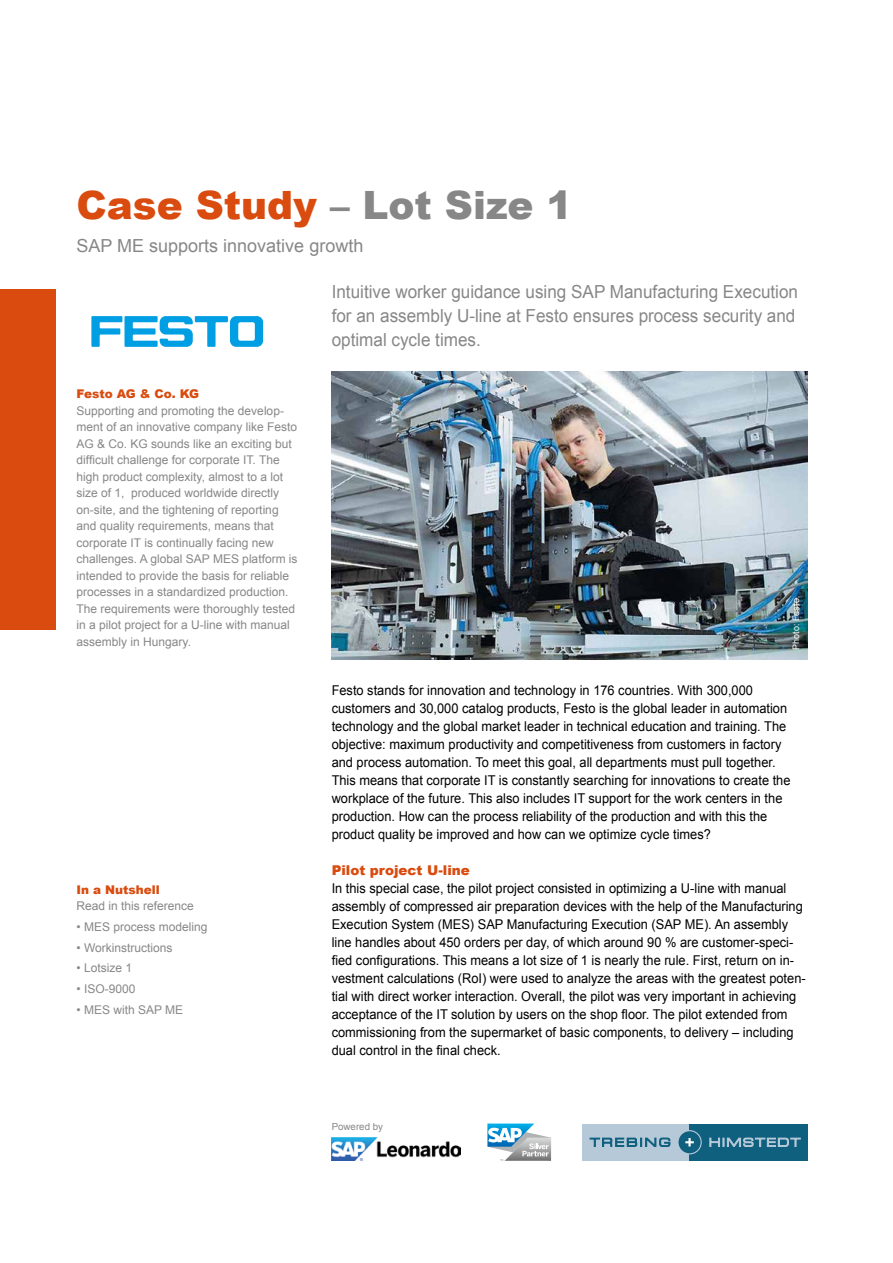
<style>
.page{position:relative;width:893px;height:1263px;background:#fff}
.page>*{position:absolute;margin:0;border:0;box-sizing:border-box;transform-origin:0 0}
.t1{font:900 39px "Arial";color:#d94b0e}
.t2{font:18px/24px "Arial";color:#868786;scale:.95 1}
.t3{font:18px "Arial";color:#868786}
.t4{font:13.5px/18px "Arial";color:#000;scale:.95 1}
.t5{font:900 13.5px "Arial";color:#d94b0e}
.t6{font:12px/16.5px "Arial";color:#868786}
.t7{font:900 12px "Arial";color:#d94b0e}
.t8{font:9.75px "Arial";color:#868786}
.t9{font:9px "Arial";letter-spacing:.01em;color:#fff}
.s1{color:#868786}
</style>
<div class="page">
<img style="left:332px;top:371px;width:476px;height:288px">
<div style="left:0;top:289px;width:55px;height:340px;background:#d94b0e"></div>
<svg style="left:91px;top:316px;width:172px;height:31px"></svg>
<div style="left:583px;top:1124px;width:225px;height:36px;background:#b6c9d9"></div>
<div style="left:690px;top:1124px;width:118px;height:36px;background:#0f5f7e"></div>
<svg style="left:677px;top:1130px;width:25px;height:24px"></svg>
<div style="left:678px;top:1131px;width:23px;height:22px;background:#0f5f7e;border-radius:50%"></div>
<svg style="left:685px;top:1138px;width:9px;height:8px"></svg>
<svg style="left:590px;top:1138px;width:80px;height:9px"></svg>
<svg style="left:710px;top:1138px;width:90px;height:9px"></svg>
<svg style="left:488px;top:1123px;width:63px;height:38px"></svg>
<img style="left:332px;top:1137px;width:128px;height:23px">
<h1 class="t1" style="left:77px;top:177px;width:497px">Case Study <span class="s1">– Lot Size 1</span></h1>
<h2 class="t3" style="left:77px;top:234px;width:288px">SAP ME supports innovative growth</h2>
<p class="t7" style="left:77px;top:385px;width:124px">Festo AG &amp; Co. KG</p>
<p class="t6" style="left:77px;top:402px;width:223px">Supporting and promoting the develop&shy;ment of an innovative company like Festo AG &amp; Co. KG sounds like an exciting but difficult challenge for corporate IT. The high product complexity, almost to a lot size of 1, produced worldwide directly on-site, and the tightening of reporting and quality requirements, means that corporate IT is continually facing new challenges. A global SAP MES platform is intended to provide the basis for reliable processes in a standardized production.<br>The requirements were thoroughly tested in a pilot project for a U-line with manual assembly in Hungary.</p>
<p class="t7" style="left:77px;top:880px;width:85px">In a Nutshell</p>
<p class="t6" style="left:77px;top:898px;width:119px">Read in this reference</p>
<p class="t6" style="left:77px;top:918px;width:132px">• MES process modeling</p>
<p class="t6" style="left:77px;top:939px;width:97px">• Workinstructions</p>
<p class="t6" style="left:77px;top:960px;width:57px">• Lotsize 1</p>
<p class="t6" style="left:77px;top:981px;width:60px">• ISO-9000</p>
<p class="t6" style="left:77px;top:1001px;width:108px">• MES with SAP ME</p>
<h2 class="t2" style="left:332px;top:280px;width:492px">Intuitive worker guidance using SAP Manufacturing Execution for an assembly U-line at Festo ensures process security and optimal cycle times.</h2>
<p class="t9" style="left:790px;top:650px;width:54px;rotate:-90deg">Photo: Festo</p>
<p class="t4" style="left:332px;top:682px;width:484px">Festo stands for innovation and technology in 176 countries. With 300,000 customers and 30,000 catalog products, Festo is the global leader in automation technology and the global market leader in technical education and training. The objective: maximum productivity and competitiveness from customers in factory and process automation. To meet this goal, all departments must pull together.<br>This means that corporate IT is constantly searching for innovations to create the workplace of the future. This also includes IT support for the work centers in the production. How can the process reliability of the production and with this the product quality be improved and how can we optimize cycle times?</p>
<p class="t5" style="left:332px;top:861px;width:140px">Pilot project U-line</p>
<p class="t4" style="left:332px;top:880px;width:501px">In this special case, the pilot project consisted in optimizing a U-line with manual assembly of compressed air preparation devices with the help of the Manufacturing Execution System (MES) SAP Manufacturing Execution (SAP ME). An assembly line handles about 450 orders per day, of which around 90 % are customer-speci&shy;fied configurations. This means a lot size of 1 is nearly the rule. First, return on in&shy;vestment calculations (RoI) were used to analyze the areas with the greatest poten&shy;tial with direct worker interaction. Overall, the pilot was very important in achieving acceptance of the IT solution by users on the shop floor. The pilot extended from commissioning from the supermarket of basic components, to delivery – including dual control in the final check.</p>
<p class="t8" style="left:332px;top:1120px;width:53px">Powered by</p>
</div>
